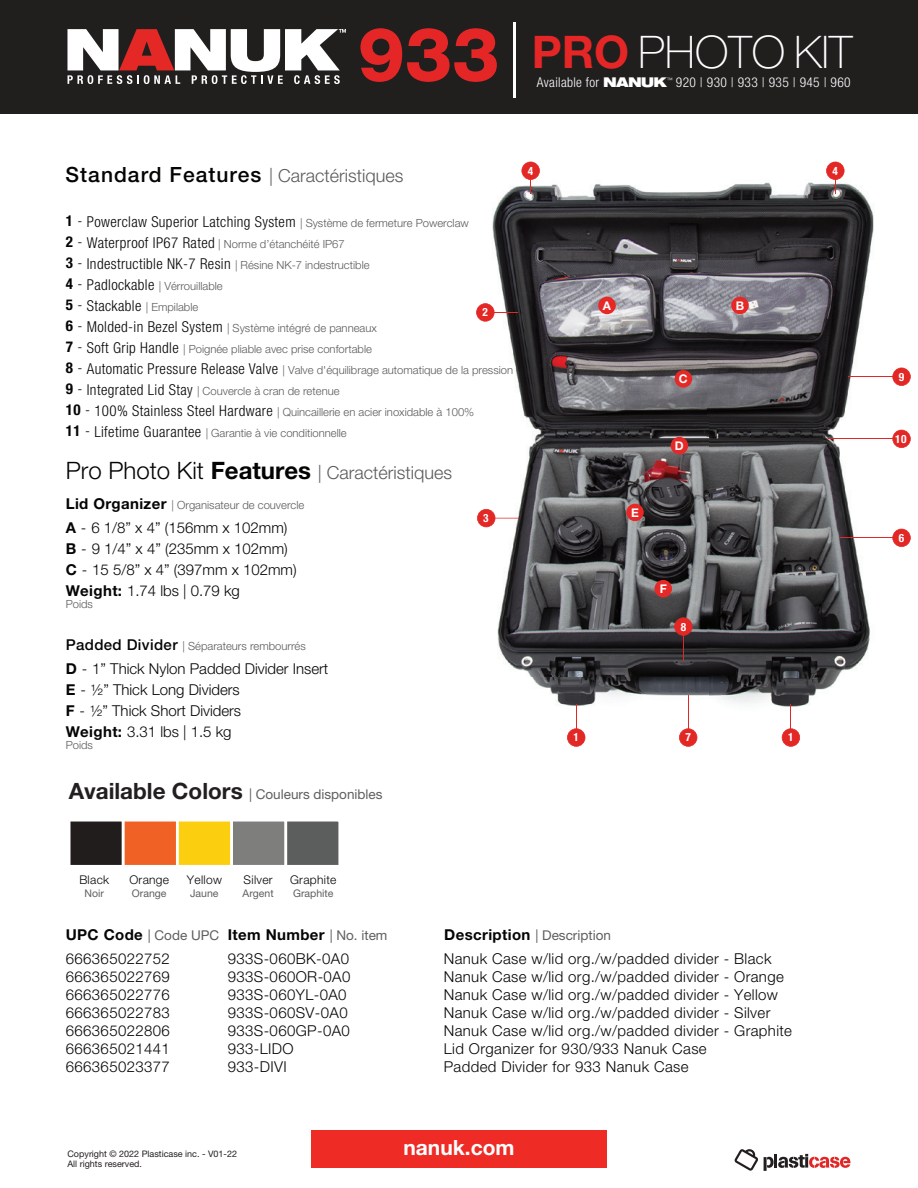
<style>
.page{position:relative;width:918px;height:1188px;background:#fff}
.page>*{position:absolute;margin:0;border:0;box-sizing:border-box;transform-origin:0 0}
.t1{font:800 75px "Helvetica Neue LT Std";color:#e42726}
.t2{font:100 45px "Helvetica Neue LT Std";color:#fff}
.t3{font:700 21px "Helvetica Neue LT Std";color:#fff}
.t4{font:300 18px "Helvetica Neue LT Std";color:#5b5b5b}
.t5{font:300 15px "Helvetica Neue LT Std";letter-spacing:.025em;color:#040504}
.t6{font:300 15px/21px "Helvetica Neue LT Std";color:#040504}
.t7{font:300 condensed 15px "Helvetica Neue LT Std";letter-spacing:.025em;color:#040504}
.t8{font:700 15px "Helvetica Neue LT Std";letter-spacing:.025em;color:#040504}
.t9{font:13.5px "Helvetica Neue LT Std";color:#5e5f5f}
.t10{font:300 condensed 13.5px "Helvetica Neue LT Std";letter-spacing:.025em;color:#fff}
.t11{font:300 12px "Helvetica Neue LT Std";letter-spacing:.025em;color:#040504}
.t12{font:700 12px "Helvetica Neue LT Std";color:#fff}
.t13{font:700 condensed 11.4px "Helvetica Neue LT Std";color:#fff}
.t14{font:300 11.25px/21px "Helvetica Neue LT Std";color:#5b5b5b}
.t15{font:10.5px "Helvetica Neue LT Std";color:#5e5f5f}
.t16{font:9px/10.8px "Helvetica Neue LT Std";color:#231f20}
.t17{font:300 6px "Helvetica Neue LT Std";color:#fff}
.s1{font-weight:700;color:#e42726}
.s2{font-weight:900;font-stretch:expanded}
.s3{font-weight:500;font-size:21px;color:#040503}
.s4{font-weight:700}
.s5{font-stretch:normal;font-size:11.25px;color:#5b5b5b}
.s6{font-weight:700;font-stretch:condensed;font-size:15px;color:#040504}
.s7{font-stretch:condensed;font-size:15px;color:#040504}
.s8{font-size:24px;color:#040503}
.s9{font-weight:700;font-size:24px;color:#040503}
.s10{font-weight:700;font-size:15px;color:#040504}
.s11{font-weight:500;font-size:15px;color:#040504}
.s12{font-weight:700;font-size:22.5px;color:#231f20}
.s13{font-weight:400;font-size:13.5px;color:#5e5f5f}
</style>
<div class="page">
<svg style="left:764px;top:1154px;width:86px;height:17px"></svg>
<svg style="left:735px;top:1149px;width:23px;height:22px"></svg>
<div style="left:311px;top:1130px;width:296px;height:38px;background:#ee2b25"></div>
<div style="left:0;top:0;width:918px;height:113px;background:#211e1e"></div>
<svg style="left:67px;top:29px;width:279px;height:55px"></svg>
<hr style="left:513px;top:22px;width:3px;height:76px;background:#fff">
<img style="left:484px;top:161px;width:420px;height:546px">
<div style="left:655px;top:580px;width:17px;height:17px;background:#e62827;border-radius:50%"></div>
<div style="left:626px;top:504px;width:18px;height:17px;background:#e62827;border-radius:50%"></div>
<div style="left:671px;top:437px;width:17px;height:17px;background:#e62827;border-radius:50%"></div>
<div style="left:675px;top:370px;width:17px;height:18px;background:#e62827;border-radius:50%"></div>
<div style="left:598px;top:297px;width:18px;height:17px;background:#e62827;border-radius:50%"></div>
<div style="left:731px;top:297px;width:18px;height:17px;background:#e62827;border-radius:50%"></div>
<svg style="left:674px;top:617px;width:19px;height:44px"></svg>
<svg style="left:476px;top:303px;width:42px;height:19px"></svg>
<svg style="left:477px;top:509px;width:42px;height:18px"></svg>
<svg style="left:679px;top:728px;width:18px;height:19px"></svg>
<svg style="left:567px;top:704px;width:18px;height:43px"></svg>
<hr style="left:688px;top:696px;width:1px;height:33px;background:#e22725">
<svg style="left:782px;top:704px;width:18px;height:43px"></svg>
<hr style="left:840px;top:537px;width:70px;height:1px;background:#e22725">
<svg style="left:892px;top:529px;width:19px;height:18px"></svg>
<hr style="left:828px;top:438px;width:65px;height:1px;background:#e22725">
<svg style="left:892px;top:430px;width:19px;height:18px"></svg>
<hr style="left:849px;top:376px;width:44px;height:1px;background:#e22725">
<svg style="left:892px;top:368px;width:19px;height:18px"></svg>
<svg style="left:826px;top:162px;width:18px;height:32px"></svg>
<svg style="left:522px;top:162px;width:18px;height:32px"></svg>
<svg style="left:70px;top:821px;width:269px;height:44px"></svg>
<h1 class="t1" style="left:358px;top:10px;width:143px">933</h1>
<h2 class="t2" style="left:532px;top:26px;width:322px"><span class="s1">PRO</span> PHOTO KIT</h2>
<p class="t10" style="left:537px;top:75px;width:131px">Available for <span class="s2">NANUK</span></p>
<p class="t17" style="left:667px;top:76px;width:7px">™</p>
<p class="t10" style="left:676px;top:75px;width:176px">920 | 930 | 933 | 935 | 945 | 960</p>
<h3 class="t4" style="left:66px;top:165px;width:340px"><span class="s3">Standard Features</span> | Caractéristiques</h3>
<h3 class="t7" style="left:66px;top:214px;width:404px"><span class="s4">1</span> - Powerclaw Superior Latching System <span class="s5">| Système de fermeture Powerclaw</span></h3>
<p class="t14" style="left:66px;top:234px;width:305px"><span class="s6">2</span> <span class="s7">- Waterproof IP67 Rated</span> | Norme d’étanchéité IP67<br><span class="s6">3</span> <span class="s7">- Indestructible NK-7 Resin</span> | Résine NK-7 indestructible<br><span class="s6">4</span> <span class="s7">- Padlockable</span> | Vérrouillable</p>
<h3 class="t7" style="left:66px;top:298px;width:134px"><span class="s4">5</span> - Stackable <span class="s5">| Empilable</span></h3>
<p class="t14" style="left:66px;top:318px;width:449px"><span class="s6">6</span> <span class="s7">- Molded-in Bezel System</span> | Système intégré de panneaux<br><span class="s6">7</span> <span class="s7">- Soft Grip Handle</span> | Poignée pliable avec prise confortable<br><span class="s6">8</span> <span class="s7">- Automatic Pressure Release Valve</span> | Valve d'équilibrage automatique de la pression <span class="s6">9</span> <span class="s7">- Integrated Lid Stay</span> | Couvercle à cran de retenue<br><span class="s6">10</span> <span class="s7">- 100% Stainless Steel Hardware</span> | Quincaillerie en acier inoxidable à 100%<br><span class="s6">11</span> <span class="s7">- Lifetime Guarantee</span> | Garantie à vie conditionnelle</p>
<p class="t13" style="left:483px;top:305px;width:7px">2</p>
<h3 class="t4" style="left:66px;top:461px;width:388px"><span class="s8">Pro Photo Kit</span> <span class="s9">Features</span> | Caractéristiques</h3>
<p class="t14" style="left:66px;top:494px;width:240px"><span class="s10">Lid Organizer</span> | Organisateur de couvercle</p>
<h3 class="t6" style="left:66px;top:517px;width:232px"><span class="s4">A</span> - 6 1/8” x 4” (156mm x 102mm)<br><span class="s4">B</span> - 9 1/4” x 4” (235mm x 102mm)<br><span class="s4">C</span> - 15 5/8” x 4” (397mm x 102mm)<br><span class="s4">Weight:</span> 1.74 lbs | 0.79 kg</h3>
<p class="t14" style="left:66px;top:593px;width:29px">Poids</p>
<p class="t14" style="left:66px;top:635px;width:242px"><span class="s11">Padded Divider</span> | Séparateurs rembourrés</p>
<h3 class="t6" style="left:66px;top:658px;width:264px"><span class="s4">D</span> - 1” Thick Nylon Padded Divider Insert<br><span class="s4">E</span> - ½” Thick Long Dividers<br><span class="s4">F</span> - ½” Thick Short Dividers<br><span class="s4">Weight:</span> 3.31 lbs | 1.5 kg</h3>
<p class="t14" style="left:66px;top:734px;width:29px">Poids</p>
<p class="t9" style="left:69px;top:786px;width:315px"><span class="s12">Available Colors</span> | Couleurs disponibles</p>
<p class="t13" style="left:483px;top:511px;width:7px">3</p>
<p class="t13" style="left:528px;top:164px;width:7px">4</p>
<p class="t13" style="left:833px;top:164px;width:7px">4</p>
<p class="t12" style="left:603px;top:298px;width:10px">A</p>
<p class="t12" style="left:736px;top:298px;width:10px">B</p>
<p class="t12" style="left:679px;top:372px;width:10px">C</p>
<p class="t12" style="left:631px;top:505px;width:9px">E</p>
<p class="t12" style="left:675px;top:438px;width:10px">D</p>
<p class="t12" style="left:660px;top:582px;width:9px">F</p>
<p class="t13" style="left:681px;top:620px;width:7px">8</p>
<p class="t13" style="left:574px;top:730px;width:7px">1</p>
<p class="t13" style="left:685px;top:730px;width:7px">7</p>
<p class="t13" style="left:788px;top:730px;width:7px">1</p>
<p class="t11" style="left:79px;top:873px;width:31px">Black</p>
<p class="t15" style="left:85px;top:887px;width:21px">Noir</p>
<p class="t11" style="left:129px;top:873px;width:41px">Orange</p>
<p class="t15" style="left:132px;top:887px;width:36px">Orange</p>
<p class="t11" style="left:187px;top:873px;width:37px">Yellow</p>
<p class="t15" style="left:190px;top:887px;width:30px">Jaune</p>
<p class="t11" style="left:244px;top:873px;width:31px">Silver</p>
<p class="t15" style="left:243px;top:887px;width:33px">Argent</p>
<p class="t11" style="left:290px;top:873px;width:48px">Graphite</p>
<p class="t15" style="left:293px;top:887px;width:42px">Graphite</p>
<h3 class="t8" style="left:66px;top:925px;width:323px">UPC Code <span class="s13">| Code UPC</span> Item Number <span class="s13">| No. item</span></h3>
<p class="t9" style="left:444px;top:927px;width:168px"><span class="s10">Description</span> | Description</p>
<h3 class="t5" style="left:66px;top:949px;width:106px">666365022752</h3>
<h3 class="t5" style="left:228px;top:949px;width:123px">933S-060BK-0A0</h3>
<h3 class="t5" style="left:444px;top:949px;width:329px">Nanuk Case w/lid org./w/padded divider - Black</h3>
<h3 class="t5" style="left:66px;top:967px;width:106px">666365022769</h3>
<h3 class="t5" style="left:228px;top:967px;width:124px">933S-060OR-0A0</h3>
<h3 class="t5" style="left:444px;top:967px;width:342px">Nanuk Case w/lid org./w/padded divider - Orange</h3>
<h3 class="t5" style="left:66px;top:985px;width:106px">666365022776</h3>
<h3 class="t5" style="left:228px;top:985px;width:120px">933S-060YL-0A0</h3>
<h3 class="t5" style="left:444px;top:985px;width:336px">Nanuk Case w/lid org./w/padded divider - Yellow</h3>
<h3 class="t5" style="left:66px;top:1003px;width:106px">666365022783</h3>
<h3 class="t5" style="left:228px;top:1003px;width:121px">933S-060SV-0A0</h3>
<h3 class="t5" style="left:444px;top:1003px;width:328px">Nanuk Case w/lid org./w/padded divider - Silver</h3>
<h3 class="t5" style="left:66px;top:1021px;width:106px">666365022806</h3>
<h3 class="t5" style="left:228px;top:1021px;width:124px">933S-060GP-0A0</h3>
<h3 class="t5" style="left:444px;top:1021px;width:350px">Nanuk Case w/lid org./w/padded divider - Graphite</h3>
<h3 class="t5" style="left:66px;top:1039px;width:106px">666365021441</h3>
<h3 class="t5" style="left:228px;top:1039px;width:67px">933-LIDO</h3>
<h3 class="t5" style="left:444px;top:1039px;width:264px">Lid Organizer for 930/933 Nanuk Case</h3>
<h3 class="t5" style="left:66px;top:1057px;width:106px">666365023377</h3>
<h3 class="t5" style="left:228px;top:1057px;width:61px">933-DIVI</h3>
<h3 class="t5" style="left:444px;top:1057px;width:246px">Padded Divider for 933 Nanuk Case</h3>
<p class="t16" style="left:68px;top:1148px;width:171px">Copyright © 2022 Plasticase inc. - V01-22<br>All rights reserved.</p>
<h3 class="t3" style="left:403px;top:1134px;width:113px">nanuk.com</h3>
<p class="t13" style="left:899px;top:370px;width:7px">9</p>
<p class="t13" style="left:895px;top:432px;width:13px">10</p>
<p class="t13" style="left:899px;top:531px;width:7px">6</p>
</div>
